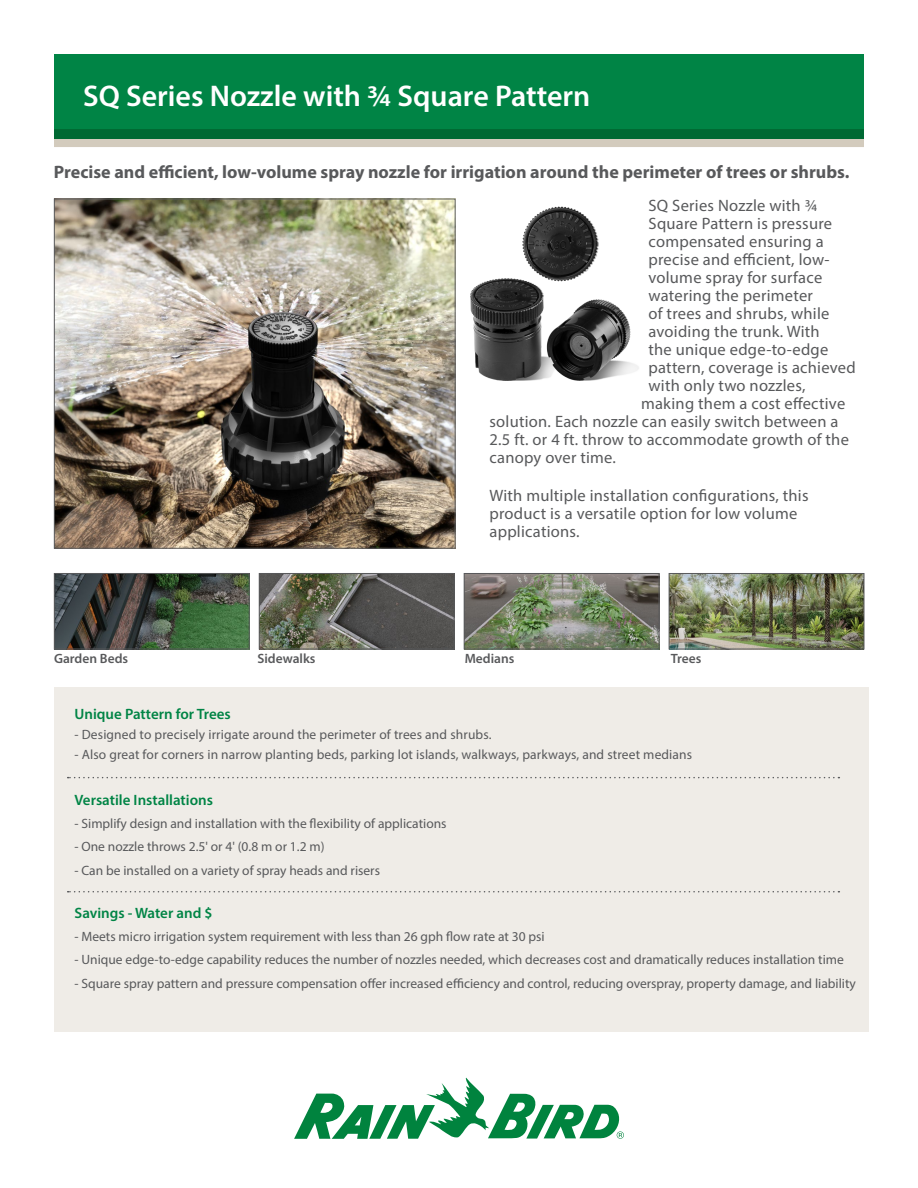
<style>
.page{position:relative;width:918px;height:1188px;background:#fff}
.page>*{position:absolute;margin:0;border:0;box-sizing:border-box;transform-origin:0 0}
.t1{font:600 30px "Myriad Pro";color:#fff}
.t2{font:700 18px "Myriad Pro";color:#58595b}
.t3{font:16.5px/18px "Myriad Pro";letter-spacing:.015em;color:#58595b}
.t4{font:600 15px "Myriad Pro";color:#008445}
.t5{font:13.5px "Myriad Pro";color:#58595b}
.t6{font:600 13.5px "Myriad Pro";color:#58595b}
</style>
<div class="page">
<div style="left:54px;top:687px;width:815px;height:344px;background:#efece7"></div>
<svg style="left:294px;top:1078px;width:330px;height:61px"></svg>
<svg style="left:68px;top:777px;width:771px;height:1px"></svg>
<svg style="left:68px;top:891px;width:771px;height:1px"></svg>
<div style="left:54px;top:54px;width:810px;height:84px;background:#008445"></div>
<svg style="left:54px;top:129px;width:810px;height:18px;background:#5d9470"></svg>
<img style="left:261px;top:575px;width:192px;height:72px">
<div style="left:259px;top:573px;width:196px;height:76px;border:1px solid #58595b"></div>
<img style="left:671px;top:575px;width:191px;height:72px">
<div style="left:669px;top:573px;width:195px;height:76px;border:1px solid #58595b"></div>
<img style="left:56px;top:575px;width:192px;height:72px">
<div style="left:54px;top:573px;width:196px;height:76px;border:1px solid #58595b"></div>
<img style="left:466px;top:575px;width:191px;height:72px">
<div style="left:464px;top:573px;width:195px;height:76px;border:1px solid #58595b"></div>
<img style="left:56px;top:201px;width:398px;height:346px">
<div style="left:54px;top:199px;width:402px;height:350px;border:1px solid #58595b"></div>
<img style="left:471px;top:206px;width:168px;height:174px">
<h1 class="t1" style="left:83px;top:77px;width:509px">SQ Series Nozzle with 3/4 Square Pattern</h1>
<h2 class="t2" style="left:54px;top:160px;width:797px">Precise and efficient, low-volume spray nozzle for irrigation around the perimeter of trees or shrubs.</h2>
<p class="t3" style="left:649px;top:196px;width:170px">SQ Series Nozzle with 3/4</p>
<p class="t3" style="left:649px;top:214px;width:185px">Square Pattern is pressure</p>
<p class="t3" style="left:649px;top:232px;width:177px">compensated ensuring a</p>
<p class="t3" style="left:649px;top:250px;width:182px">precise and efficient, low-</p>
<p class="t3" style="left:649px;top:268px;width:175px">volume spray for surface</p>
<p class="t3" style="left:649px;top:286px;width:166px">watering the perimeter</p>
<p class="t3" style="left:649px;top:304px;width:182px">of trees and shrubs, while</p>
<p class="t3" style="left:649px;top:322px;width:173px">avoiding the trunk. With</p>
<p class="t3" style="left:649px;top:340px;width:181px">the unique edge-to-edge</p>
<p class="t3" style="left:649px;top:358px;width:209px">pattern, coverage is achieved</p>
<p class="t3" style="left:649px;top:376px;width:158px">with only two nozzles,</p>
<p class="t3" style="left:641px;top:394px;width:206px">making them a cost effective</p>
<p class="t3" style="left:490px;top:412px;width:351px">solution. Each nozzle can easily switch between a</p>
<p class="t3" style="left:490px;top:430px;width:361px">2.5 ft. or 4 ft. throw to accommodate growth of the</p>
<p class="t3" style="left:490px;top:448px;width:128px">canopy over time.</p>
<p class="t3" style="left:490px;top:486px;width:321px">With multiple installation configurations, this product is a versatile option for low volume applications.</p>
<p class="t6" style="left:54px;top:650px;width:76px">Garden Beds</p>
<p class="t6" style="left:257px;top:650px;width:60px">Sidewalks</p>
<p class="t6" style="left:465px;top:650px;width:51px">Medians</p>
<p class="t6" style="left:671px;top:650px;width:32px">Trees</p>
<p class="t4" style="left:75px;top:704px;width:158px">Unique Pattern for Trees</p>
<p class="t5" style="left:75px;top:726px;width:419px">- Designed to precisely irrigate around the perimeter of trees and shrubs.</p>
<p class="t5" style="left:75px;top:747px;width:619px">- Also great for corners in narrow planting beds, parking lot islands, walkways, parkways, and street medians</p>
<p class="t4" style="left:75px;top:790px;width:140px">Versatile Installations</p>
<p class="t5" style="left:75px;top:815px;width:374px">- Simplify design and installation with the flexibility of applications</p>
<p class="t5" style="left:75px;top:839px;width:252px">- One nozzle throws 2.5' or 4' (0.8 m or 1.2 m)</p>
<p class="t5" style="left:75px;top:862px;width:307px">- Can be installed on a variety of spray heads and risers</p>
<p class="t4" style="left:75px;top:903px;width:140px">Savings - Water and $</p>
<p class="t5" style="left:75px;top:928px;width:472px">- Meets micro irrigation system requirement with less than 26 gph flow rate at 30 psi</p>
<p class="t5" style="left:75px;top:952px;width:771px">- Unique edge-to-edge capability reduces the number of nozzles needed, which decreases cost and dramatically reduces installation time</p>
<p class="t5" style="left:75px;top:975px;width:783px">- Square spray pattern and pressure compensation offer increased efficiency and control, reducing overspray, property damage, and liability</p>
</div>
